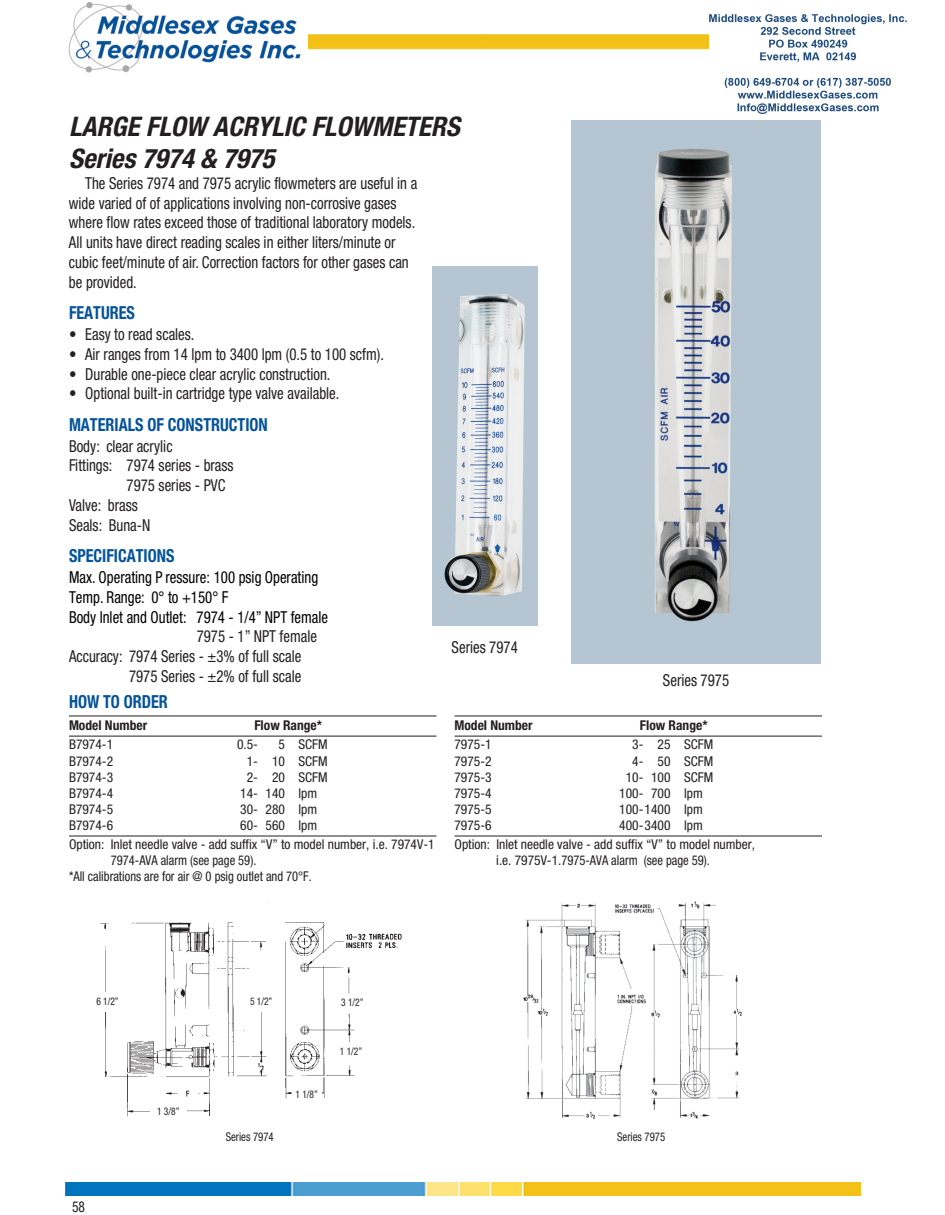
<style>
.page{position:relative;width:945px;height:1215px;background:#fff}
.page>*{position:absolute;margin:0;border:0;box-sizing:border-box;transform-origin:0 0}
.t1{font:italic 700 condensed 27px/31.5px "Helvetica Neue LT";color:#231f20}
.t2{font:700 condensed 18px "Helvetica Neue LT";color:#04539b;scale:.9 1}
.t3{font:condensed 16.5px/19.8px "Helvetica Neue LT";color:#231f20;scale:.9 1}
.t4{font:condensed 16.5px/20.1px "Helvetica Neue LT";color:#000;scale:.9 1}
.t5{font:condensed 15px "Helvetica Neue LT";color:#231f20;scale:.9 1}
.t6{font:condensed 13.5px/18.3px "Helvetica Neue LT";color:#231f20}
.t7{font:condensed 13.5px/16.2px "Helvetica Neue LT";color:#231f20;scale:.93 1}
.t8{font:700 condensed 13.5px "Helvetica Neue LT";color:#231f20}
.t9{font:condensed 12px "Helvetica Neue LT";color:#231f20;scale:.9 1}
.t10{font:condensed 10.5px "Helvetica Neue LT";color:#231f20;scale:.9 1}
</style>
<div class="page">
<hr style="left:69px;top:716px;width:367px;height:1px;background:#231f20">
<hr style="left:69px;top:736px;width:367px;height:1px;background:#231f20">
<hr style="left:69px;top:836px;width:367px;height:1px;background:#231f20">
<hr style="left:455px;top:716px;width:367px;height:1px;background:#231f20">
<hr style="left:455px;top:736px;width:367px;height:1px;background:#231f20">
<hr style="left:455px;top:836px;width:367px;height:1px;background:#231f20">
<img style="left:523px;top:901px;width:219px;height:218px">
<img style="left:432px;top:266px;width:105px;height:359px">
<img style="left:572px;top:120px;width:248px;height:544px">
<img style="left:100px;top:901px;width:302px;height:216px">
<div style="left:334px;top:994px;width:37px;height:19px;background:#fff"></div>
<div style="left:243px;top:992px;width:37px;height:19px;background:#fff"></div>
<div style="left:292px;top:1085px;width:29px;height:19px;background:#fff"></div>
<div style="left:150px;top:1103px;width:37px;height:19px;background:#fff"></div>
<div style="left:89px;top:992px;width:37px;height:19px;background:#fff"></div>
<div style="left:326px;top:902px;width:59px;height:27px;background:#fff"></div>
<div style="left:333px;top:1043px;width:36px;height:19px;background:#fff"></div>
<img style="left:308px;top:35px;width:401px;height:14px">
<img style="left:65px;top:1182px;width:795px;height:14px">
<img style="left:68px;top:2px;width:233px;height:71px">
<img style="left:709px;top:15px;width:198px;height:98px">
<h1 class="t1" style="left:69px;top:113px;width:392px">LARGE FLOW ACRYLIC FLOWMETERS<br>Series 7974 &amp; 7975</h1>
<p class="t3" style="left:69px;top:174px;width:389px;text-indent:16px">The Series 7974 and 7975 acrylic flowmeters are useful in a wide varied of of applications involving non-corrosive gases where flow rates exceed those of traditional laboratory models.<br>All units have direct reading scales in either liters/minute or cubic feet/minute of air. Correction factors for other gases can be provided.</p>
<p class="t2" style="left:69px;top:307px;width:75px">FEATURES</p>
<p class="t3" style="left:69px;top:326px;width:141px">• Easy to read scales.</p>
<p class="t3" style="left:69px;top:345px;width:351px">• Air ranges from 14 lpm to 3400 lpm (0.5 to 100 scfm).</p>
<p class="t3" style="left:69px;top:365px;width:292px">• Durable one-piece clear acrylic construction.</p>
<p class="t3" style="left:69px;top:385px;width:302px">• Optional built-in cartridge type valve available.</p>
<p class="t2" style="left:69px;top:418px;width:222px">MATERIALS OF CONSTRUCTION</p>
<p class="t3" style="left:69px;top:437px;width:117px">Body: clear acrylic</p>
<p class="t3" style="left:69px;top:457px;width:184px">Fittings: 7974 series - brass</p>
<p class="t3" style="left:127px;top:477px;width:111px">7975 series - PVC</p>
<p class="t3" style="left:69px;top:497px;width:78px">Valve: brass</p>
<p class="t3" style="left:69px;top:516px;width:92px">Seals: Buna-N</p>
<p class="t2" style="left:69px;top:550px;width:119px">SPECIFICATIONS</p>
<p class="t4" style="left:69px;top:569px;width:289px">Max. Operating P ressure: 100 psig Operating<br>Temp. Range: 0° to +150° F<br>Body Inlet and Outlet: 7974 - 1/4” NPT female</p>
<p class="t3" style="left:197px;top:628px;width:135px">7975 - 1” NPT female</p>
<p class="t3" style="left:69px;top:648px;width:260px">Accuracy: 7974 Series - ±3% of full scale</p>
<p class="t3" style="left:129px;top:668px;width:193px">7975 Series - ±2% of full scale</p>
<p class="t2" style="left:69px;top:696px;width:111px">HOW TO ORDER</p>
<p class="t8" style="left:69px;top:720px;width:80px">Model Number</p>
<p class="t8" style="left:254px;top:720px;width:69px">Flow Range*</p>
<p class="t6" style="left:69px;top:737px;width:46px">B7974-1</p>
<p class="t6" style="left:237px;top:737px;width:22px">0.5-</p>
<p class="t6" style="left:279px;top:737px;width:51px">5 SCFM</p>
<p class="t6" style="left:69px;top:753px;width:46px">B7974-2</p>
<p class="t6" style="left:247px;top:753px;width:82px">1- 10 SCFM</p>
<p class="t6" style="left:69px;top:769px;width:46px">B7974-3</p>
<p class="t6" style="left:247px;top:769px;width:82px">2- 20 SCFM</p>
<p class="t6" style="left:69px;top:785px;width:46px">B7974-4</p>
<p class="t6" style="left:240px;top:785px;width:78px">14- 140 lpm</p>
<p class="t6" style="left:69px;top:801px;width:46px">B7974-5</p>
<p class="t6" style="left:240px;top:801px;width:78px">30- 280 lpm</p>
<p class="t6" style="left:69px;top:818px;width:46px">B7974-6</p>
<p class="t3" style="left:452px;top:639px;width:75px">Series 7974</p>
<p class="t3" style="left:663px;top:672px;width:75px">Series 7975</p>
<p class="t8" style="left:455px;top:720px;width:80px">Model Number</p>
<p class="t8" style="left:640px;top:720px;width:69px">Flow Range*</p>
<p class="t6" style="left:455px;top:737px;width:39px">7975-1</p>
<p class="t6" style="left:632px;top:737px;width:82px">3- 25 SCFM</p>
<p class="t6" style="left:455px;top:753px;width:39px">7975-2</p>
<p class="t6" style="left:632px;top:753px;width:82px">4- 50 SCFM</p>
<p class="t6" style="left:455px;top:769px;width:39px">7975-3</p>
<p class="t6" style="left:626px;top:769px;width:89px">10- 100 SCFM</p>
<p class="t6" style="left:455px;top:785px;width:39px">7975-4</p>
<p class="t6" style="left:619px;top:785px;width:85px">100- 700 lpm</p>
<p class="t6" style="left:455px;top:801px;width:39px">7975-5</p>
<p class="t6" style="left:619px;top:801px;width:85px">100-1400 lpm</p>
<p class="t6" style="left:455px;top:818px;width:39px">7975-6</p>
<p class="t6" style="left:69px;top:818px;width:367px;text-indent:171px">60- 560 lpm<br>Option: Inlet needle valve - add suffix “V” to model number, i.e. 7974V-1</p>
<p class="t7" style="left:69px;top:853px;width:263px;text-indent:42px">7974-AVA alarm (see page 59).<br>*All calibrations are for air @ 0 psig outlet and 70°F.</p>
<p class="t6" style="left:455px;top:818px;width:302px;text-indent:165px">400-3400 lpm<br>Option: Inlet needle valve - add suffix “V” to model number,</p>
<p class="t6" style="left:496px;top:852px;width:215px">i.e. 7975V-1.7975-AVA alarm (see page 59).</p>
<p class="t10" style="left:96px;top:997px;width:26px">6 1/2”</p>
<p class="t5" style="left:72px;top:1202px;width:16px">58</p>
<p class="t10" style="left:157px;top:1107px;width:26px">1 3/8”</p>
<p class="t10" style="left:250px;top:997px;width:26px">5 1/2”</p>
<p class="t10" style="left:341px;top:999px;width:26px">3 1/2”</p>
<p class="t10" style="left:296px;top:1090px;width:26px">1 1/8”</p>
<p class="t10" style="left:340px;top:1048px;width:26px">1 1/2”</p>
<p class="t9" style="left:226px;top:1133px;width:55px">Series 7974</p>
<p class="t9" style="left:617px;top:1133px;width:55px">Series 7975</p>
</div>
